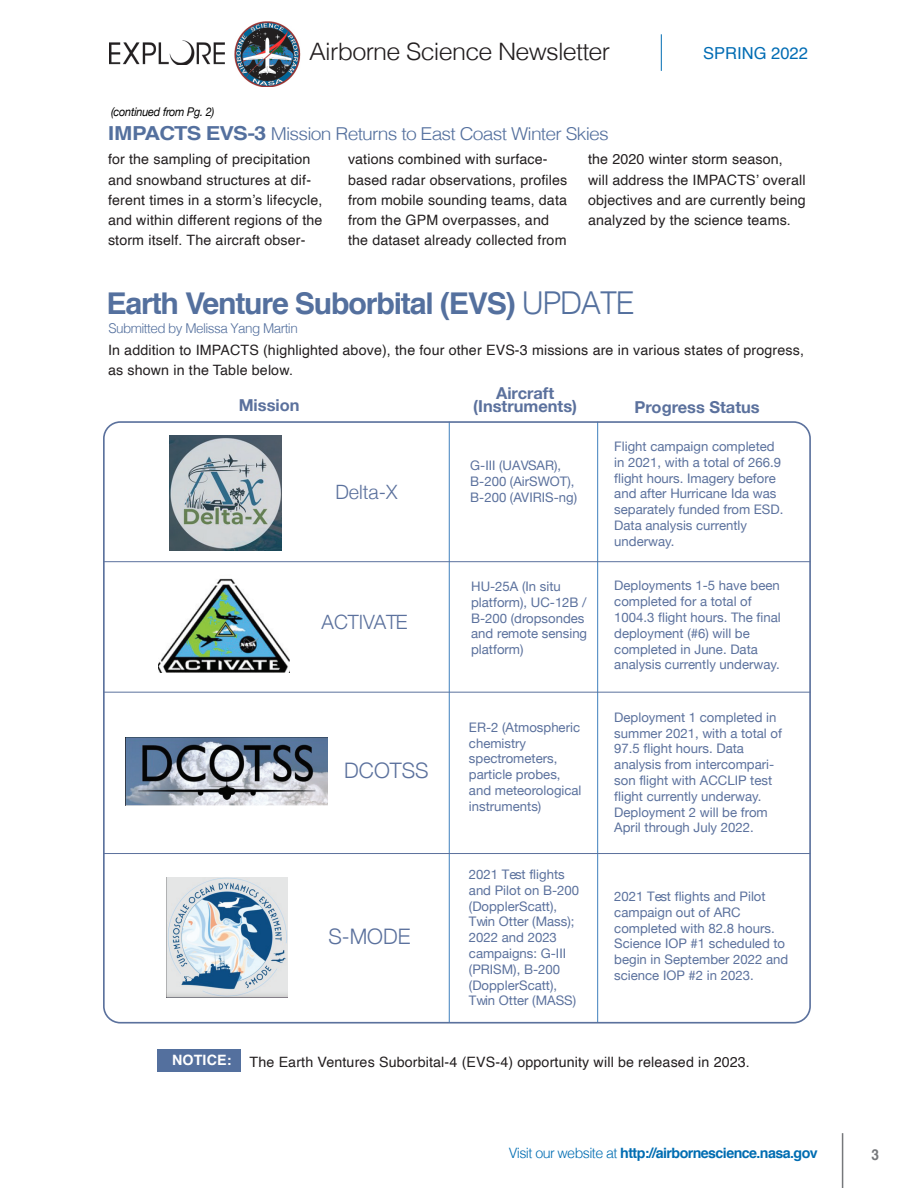
<style>
.page{position:relative;width:918px;height:1188px;background:#fff}
.page>*{position:absolute;margin:0;border:0;box-sizing:border-box;transform-origin:0 0}
.t1{font:700 30px "Helvetica";letter-spacing:-.04em;color:#54709e}
.t2{font:300 24px "Helvetica";letter-spacing:-.03em;color:#231f20;scale:1.05 1}
.t3{font:300 21.45px "Helvetica Neue";color:#5b719d}
.t4{font:300 19.8px "Helvetica Neue";color:#5b719d}
.t5{font:300 17.7px "Helvetica";letter-spacing:-.04em;color:#54709e;scale:1.09 1}
.t6{font:700 16.5px/13.2px "Helvetica Neue";color:#5b719d;text-align:center}
.t7{font:16.5px "Helvetica";color:#006cb4}
.t8{font:700 15px "Helvetica";color:#76787b;scale:.91 1}
.t9{font:14.25px/20.2px "Helvetica";letter-spacing:.01em;color:#231f20}
.t10{font:700 14.25px "Helvetica";letter-spacing:-.04em;color:#016db2}
.t11{font:700 14.25px "Helvetica";letter-spacing:.01em;color:#fff}
.t12{font:300 13.5px "Helvetica";letter-spacing:-.04em;color:#54709e}
.t13{font:13.2px/15.8px "Helvetica Neue";color:#5b719d}
.t14{font:italic 12px "Helvetica Neue";letter-spacing:-.02em;color:#000;scale:.91 1}
.s1{font-weight:700;font-size:19.35px}
.s2{font-weight:300;font-size:31.5px}
.s3{font-weight:300}
</style>
<div class="page">
<hr style="left:597px;top:422px;width:1px;height:600px;background:#3f80bd">
<hr style="left:449px;top:422px;width:1px;height:600px;background:#3f80bd">
<img style="left:170px;top:436px;width:111px;height:115px">
<img style="left:158px;top:578px;width:132px;height:94px">
<img style="left:125px;top:738px;width:203px;height:67px">
<img style="left:166px;top:877px;width:121px;height:121px">
<hr style="left:104px;top:561px;width:706px;height:1px;background:#5b719d">
<hr style="left:104px;top:692px;width:706px;height:1px;background:#5b719d">
<hr style="left:104px;top:853px;width:706px;height:1px;background:#5b719d">
<img style="left:234px;top:21px;width:67px;height:65px">
<hr style="left:842px;top:1133px;width:1px;height:55px;background:#76787b">
<img style="left:109px;top:41px;width:115px;height:23px">
<hr style="left:661px;top:34px;width:1px;height:37px;background:#016db2">
<div style="left:157px;top:1049px;width:84px;height:23px;background:#54709e"></div>
<p class="t2" style="left:309px;top:31px;width:288px">Airborne Science Newsletter</p>
<p class="t7" style="left:703px;top:40px;width:106px">SPRING 2022</p>
<p class="t14" style="left:111px;top:104px;width:115px">(continued from Pg. 2)</p>
<p class="t5" style="left:108px;top:119px;width:461px"><span class="s1">IMPACTS EVS-3</span> Mission Returns to East Coast Winter Skies</p>
<p class="t9" style="left:348px;top:150px;width:221px">vations combined with surface&shy;based radar observations, profiles from mobile sounding teams, data from the GPM overpasses, and the dataset already collected from</p>
<p class="t9" style="left:588px;top:150px;width:219px">the 2020 winter storm season, will address the IMPACTS’ overall objectives and are currently being analyzed by the science teams.</p>
<p class="t9" style="left:108px;top:150px;width:216px">for the sampling of precipitation and snowband structures at dif&shy;ferent times in a storm’s lifecycle, and within different regions of the storm itself. The aircraft obser-</p>
<p class="t1" style="left:106px;top:279px;width:530px">Earth Venture Suborbital (EVS) <span class="s2">UPDATE</span></p>
<p class="t12" style="left:108px;top:317px;width:191px">Submitted by Melissa Yang Martin</p>
<p class="t9" style="left:108px;top:341px;width:698px">In addition to IMPACTS (highlighted above), the four other EVS-3 missions are in various states of progress, as shown in the Table below.</p>
<p class="t6" style="left:239px;top:399px;width:62px">Mission</p>
<h3 class="t4" style="left:335px;top:476px;width:64px">Delta-X</h3>
<h3 class="t4" style="left:322px;top:606px;width:88px">ACTIVATE</h3>
<h3 class="t3" style="left:344px;top:753px;width:86px">DCOTSS</h3>
<h3 class="t3" style="left:328px;top:919px;width:84px">S-MODE</h3>
<p class="t6" style="left:473px;top:387px;width:105px">Aircraft (Instruments)</p>
<p class="t13" style="left:470px;top:459px;width:108px">G-III (UAVSAR),<br>B-200 (AirSWOT),<br>B-200 (AVIRIS-ng)</p>
<p class="t6" style="left:635px;top:401px;width:127px">Progress Status</p>
<p class="t13" style="left:614px;top:439px;width:171px">Flight campaign completed in 2021, with a total of 266.9 flight hours. Imagery before and after Hurricane Ida was separately funded from ESD.<br>Data analysis currently underway.</p>
<p class="t13" style="left:471px;top:579px;width:118px">HU-25A (In situ platform), UC-12B /<br>B-200 (dropsondes and remote sensing platform)</p>
<p class="t13" style="left:614px;top:579px;width:168px">Deployments 1-5 have been completed for a total of<br>1004.3 flight hours. The final deployment (#6) will be completed in June. Data analysis currently underway.</p>
<p class="t13" style="left:469px;top:720px;width:114px">ER-2 (Atmospheric chemistry spectrometers, particle probes, and meteorological instruments)</p>
<p class="t13" style="left:614px;top:710px;width:169px">Deployment 1 completed in summer 2021, with a total of<br>97.5 flight hours. Data analysis from intercompari&shy;son flight with ACCLIP test flight currently underway.<br>Deployment 2 will be from<br>April through July 2022.</p>
<p class="t13" style="left:469px;top:867px;width:112px">2021 Test flights and Pilot on B-200 (DopplerScatt),<br>Twin Otter (Mass);<br>2022 and 2023 campaigns: G-III (PRISM), B-200 (DopplerScatt),<br>Twin Otter (MASS)</p>
<p class="t13" style="left:614px;top:889px;width:176px">2021 Test flights and Pilot campaign out of ARC completed with 82.8 hours.<br>Science IOP #1 scheduled to begin in September 2022 and science IOP #2 in 2023.</p>
<p class="t11" style="left:172px;top:1049px;width:61px">NOTICE:</p>
<p class="t9" style="left:250px;top:1052px;width:502px">The Earth Ventures Suborbital-4 (EVS-4) opportunity will be released in 2023.</p>
<p class="t10" style="left:509px;top:1142px;width:311px"><span class="s3">Visit our website at</span> http://airbornescience.nasa.gov</p>
<p class="t8" style="left:872px;top:1142px;width:10px">3</p>
</div>
